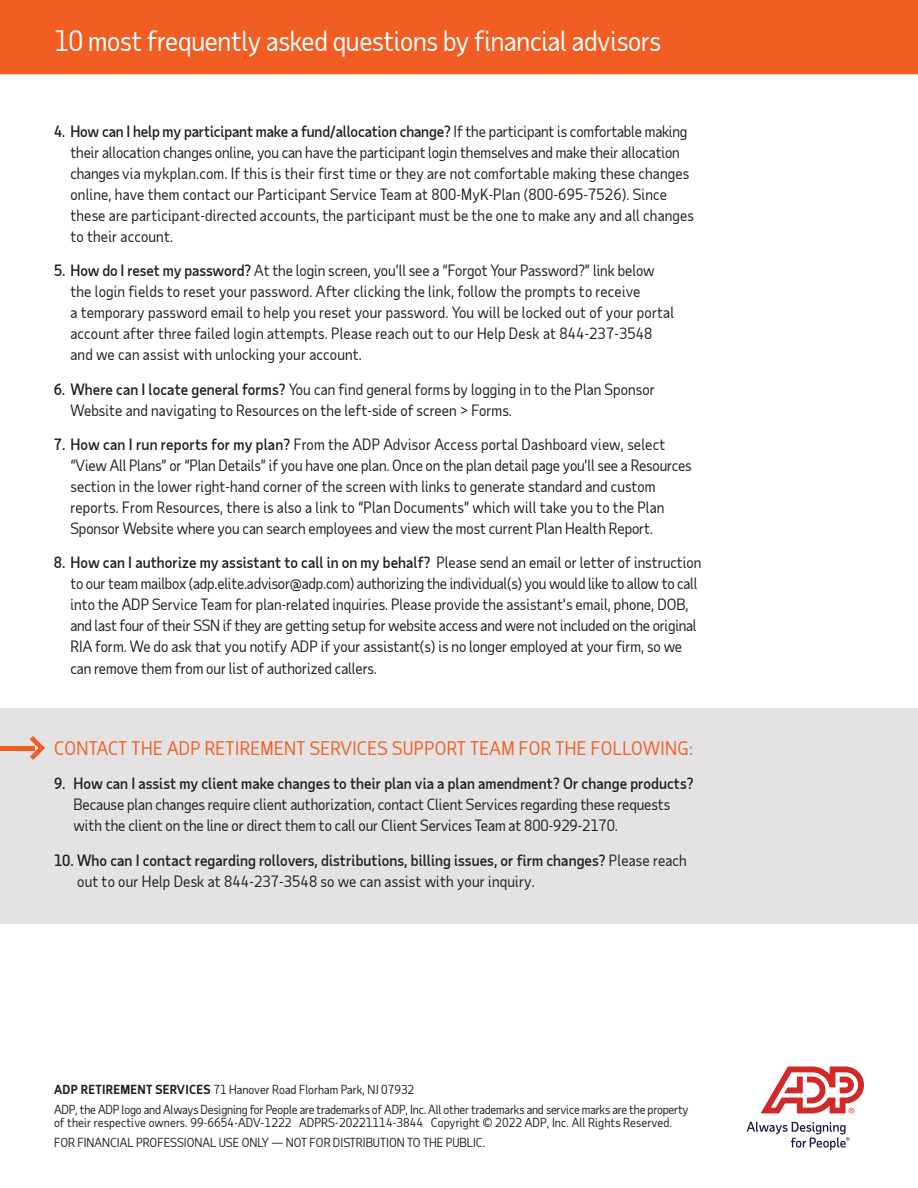
<style>
.page{position:relative;width:918px;height:1188px;background:#fff}
.page>*{position:absolute;margin:0;border:0;box-sizing:border-box;transform-origin:0 0}
.t1{font:27px "Taub Sans";letter-spacing:-.01em;color:#fff}
.t2{font:18px "Taub Sans";letter-spacing:.02em;color:#f15d22}
.t3{font:15px/21px "Taub Sans";color:#231f20}
.t4{font:500 15px/21px "Taub Sans";letter-spacing:.005em;color:#231f20}
.t5{font:12px/20.2px "Taub Sans";color:#231f20}
.s1{font-weight:500}
.s2{font-weight:400}
.s3{font-weight:700}
</style>
<div class="page">
<div style="left:0;top:708px;width:918px;height:216px;background:#e4e2e3"></div>
<div style="left:0;top:0;width:918px;height:75px;background:#f15d22"></div>
<hr style="left:0;top:746px;width:35px;height:4px;background:#f15d22">
<svg style="left:30px;top:736px;width:15px;height:24px"></svg>
<svg style="left:747px;top:1122px;width:102px;height:28px"></svg>
<svg style="left:761px;top:1066px;width:103px;height:47px"></svg>
<h1 class="t1" style="left:54px;top:23px;width:608px">10 most frequently asked questions by financial advisors</h1>
<p class="t3" style="left:70px;top:120px;width:625px;text-indent:-16px"><span class="s1">4. How can I help my participant make a fund/allocation change?</span> If the participant is comfortable making their allocation changes online, you can have the participant login themselves and make their allocation changes via mykplan.com. If this is their first time or they are not comfortable making these changes online, have them contact our Participant Service Team at 800-MyK-Plan (800-695-7526). Since these are participant-directed accounts, the participant must be the one to make any and all changes to their account.</p>
<p class="t3" style="left:70px;top:260px;width:605px;text-indent:-16px"><span class="s1">5. How do I reset my password?</span> At the login screen, you’ll see a “Forgot Your Password?” link below the login fields to reset your password. After clicking the link, follow the prompts to receive<br>a temporary password email to help you reset your password. You will be locked out of your portal account after three failed login attempts. Please reach out to our Help Desk at 844-237-3548 and we can assist with unlocking your account.</p>
<p class="t3" style="left:70px;top:378px;width:586px;text-indent:-16px"><span class="s1">6. Where can I locate general forms?</span> You can find general forms by logging in to the Plan Sponsor<br>Website and navigating to Resources on the left-side of screen &gt; Forms.</p>
<p class="t3" style="left:70px;top:434px;width:623px;text-indent:-16px"><span class="s1">7. How can I run reports for my plan?</span> From the ADP Advisor Access portal Dashboard view, select “View All Plans” or “Plan Details” if you have one plan. Once on the plan detail page you’ll see a Resources section in the lower right-hand corner of the screen with links to generate standard and custom reports. From Resources, there is also a link to “Plan Documents” which will take you to the Plan Sponsor Website where you can search employees and view the most current Plan Health Report.</p>
<p class="t3" style="left:70px;top:552px;width:632px;text-indent:-16px"><span class="s1">8. How can I authorize my assistant to call in on my behalf?</span> Please send an email or letter of instruction to our team mailbox (adp.elite.advisor@adp.com) authorizing the individual(s) you would like to allow to call into the ADP Service Team for plan-related inquiries. Please provide the assistant's email, phone, DOB, and last four of their SSN if they are getting setup for website access and were not included on the original RIA form. We do ask that you notify ADP if your assistant(s) is no longer employed at your firm, so we can remove them from our list of authorized callers.</p>
<p class="t2" style="left:54px;top:736px;width:640px">CONTACT THE ADP RETIREMENT SERVICES SUPPORT TEAM FOR THE FOLLOWING:</p>
<p class="t4" style="left:54px;top:773px;width:641px">9. How can I assist my client make changes to their plan via a plan amendment? Or change products?</p>
<p class="t3" style="left:74px;top:794px;width:598px">Because plan changes require client authorization, contact Client Services regarding these requests with the client on the line or direct them to call our Client Services Team at 800-929-2170.</p>
<p class="t4" style="left:77px;top:849px;width:611px;text-indent:-23px">10. Who can I contact regarding rollovers, distributions, billing issues, or firm changes? <span class="s2">Please reach out to our Help Desk at 844-237-3548 so we can assist with your inquiry.</span></p>
<p class="t5" style="left:54px;top:1079px;width:636px"><span class="s3">ADP RETIREMENT SERVICES</span> 71 Hanover Road Florham Park, NJ 07932<br>ADP, the ADP logo and Always Designing for People are trademarks of ADP, Inc. All other trademarks and service marks are the property</p>
<p class="t5" style="left:54px;top:1112px;width:619px">of their respective owners. 99-6654-ADV-1222 ADPRS-20221114-3844 Copyright © 2022 ADP, Inc. All Rights Reserved.<br>FOR FINANCIAL PROFESSIONAL USE ONLY — NOT FOR DISTRIBUTION TO THE PUBLIC.</p>
</div>
